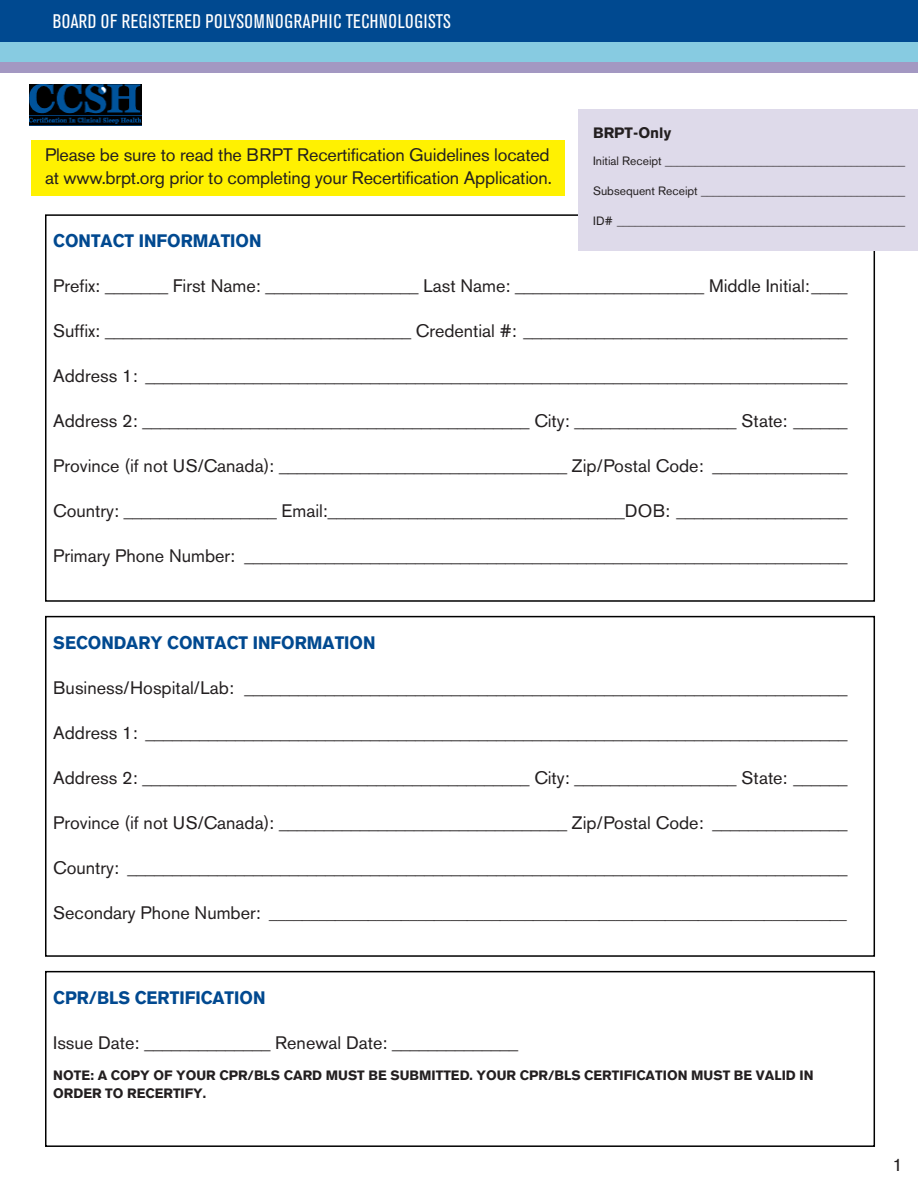
<style>
.page{position:relative;width:918px;height:1188px;background:#fff}
.page>*{position:absolute;margin:0;border:0;box-sizing:border-box;transform-origin:0 0}
.t1{font:condensed 19.5px "Akzidenz Grotesk BE";letter-spacing:.02em;color:#fff}
.Highlight{font:18px/24px "Akzidenz Grotesk BE";color:#231f20}
.subhead_1{font:700 18px "Akzidenz Grotesk BE";color:#014990;scale:.95 1}
.t2{font:16.5px "Akzidenz Grotesk BE";color:#231f20}
.subhead_2{font:700 15px "Akzidenz Grotesk BE";color:#231f20}
.t3{font:700 13.5px/18px "Akzidenz Grotesk BE";color:#231f20}
.subhead_2-2{font:12px "Akzidenz Grotesk BE";color:#231f20}
.s1{font-size:18px}
</style>
<div class="page">
<div style="left:0;top:0;width:918px;height:42px;background:#004990"></div>
<div style="left:0;top:59px;width:918px;height:14px;background:#a398c2"></div>
<div style="left:0;top:42px;width:918px;height:20px;background:#87cbe1"></div>
<div style="left:32px;top:140px;width:533px;height:56px;background:#fff101"></div>
<div style="left:45px;top:616px;width:830px;height:341px;border:2px solid #000"></div>
<div style="left:45px;top:971px;width:830px;height:176px;border:2px solid #000"></div>
<div style="left:579px;top:109px;width:339px;height:142px;background:#dedaea"></div>
<img style="left:30px;top:84px;width:112px;height:42px">
<p class="t1" style="left:53px;top:10px;width:399px">BOARD OF REGISTERED POLYSOMNOGRAPHIC TECHNOLOGISTS</p>
<p class="Highlight" style="left:45px;top:142px;width:508px">Please be sure to read the BRPT Recertification Guidelines located at www.brpt.org prior to completing your Recertification Application.</p>
<p class="subhead_2" style="left:593px;top:124px;width:80px">BRPT-Only</p>
<p class="subhead_2-2" style="left:593px;top:154px;width:313px">Initial Receipt ________________________________________</p>
<p class="subhead_2-2" style="left:593px;top:184px;width:314px">Subsequent Receipt __________________________________</p>
<p class="subhead_2-2" style="left:593px;top:214px;width:313px">ID# ________________________________________________</p>
<p class="subhead_1" style="left:53px;top:231px;width:221px">CONTACT INFORMATION</p>
<p class="Highlight" style="left:53px;top:274px;width:796px">Prefix: _______ First Name: _________________ Last Name: _____________________ Middle Initial:____</p>
<p class="Highlight" style="left:53px;top:319px;width:796px">Suffix: __________________________________ Credential #: ____________________________________</p>
<p class="Highlight" style="left:53px;top:364px;width:796px">Address 1: ______________________________________________________________________________</p>
<p class="Highlight" style="left:53px;top:409px;width:796px">Address 2: ___________________________________________ City: __________________ State: ______</p>
<p class="Highlight" style="left:53px;top:454px;width:796px">Province (if not US/Canada): ________________________________ Zip/Postal Code: _______________</p>
<p class="Highlight" style="left:53px;top:499px;width:796px">Country: _________________ Email:_________________________________DOB: ___________________</p>
<p class="Highlight" style="left:53px;top:544px;width:796px">Primary Phone Number: ___________________________________________________________________</p>
<p class="subhead_1" style="left:53px;top:632px;width:341px">SECONDARY CONTACT INFORMATION</p>
<p class="Highlight" style="left:53px;top:676px;width:796px">Business/Hospital/Lab: ___________________________________________________________________</p>
<p class="Highlight" style="left:53px;top:721px;width:796px">Address 1: ______________________________________________________________________________</p>
<p class="Highlight" style="left:53px;top:766px;width:796px">Address 2: ___________________________________________ City: __________________ State: ______</p>
<p class="Highlight" style="left:53px;top:811px;width:796px">Province (if not US/Canada): ________________________________ Zip/Postal Code: _______________</p>
<p class="Highlight" style="left:53px;top:856px;width:796px">Country: ________________________________________________________________________________</p>
<p class="t2" style="left:53px;top:903px;width:795px"><span class="s1">Secondary Phone Number:</span> ______________________________________________________________________</p>
<p class="subhead_1" style="left:53px;top:987px;width:225px">CPR/BLS CERTIFICATION</p>
<p class="Highlight" style="left:53px;top:1031px;width:467px">Issue Date: ______________ Renewal Date: ______________</p>
<p class="t3" style="left:53px;top:1067px;width:762px">NOTE: A COPY OF YOUR CPR/BLS CARD MUST BE SUBMITTED. YOUR CPR/BLS CERTIFICATION MUST BE VALID IN<br>ORDER TO RECERTIFY.</p>
<p class="Highlight" style="left:893px;top:1153px;width:12px">1</p>
</div>
